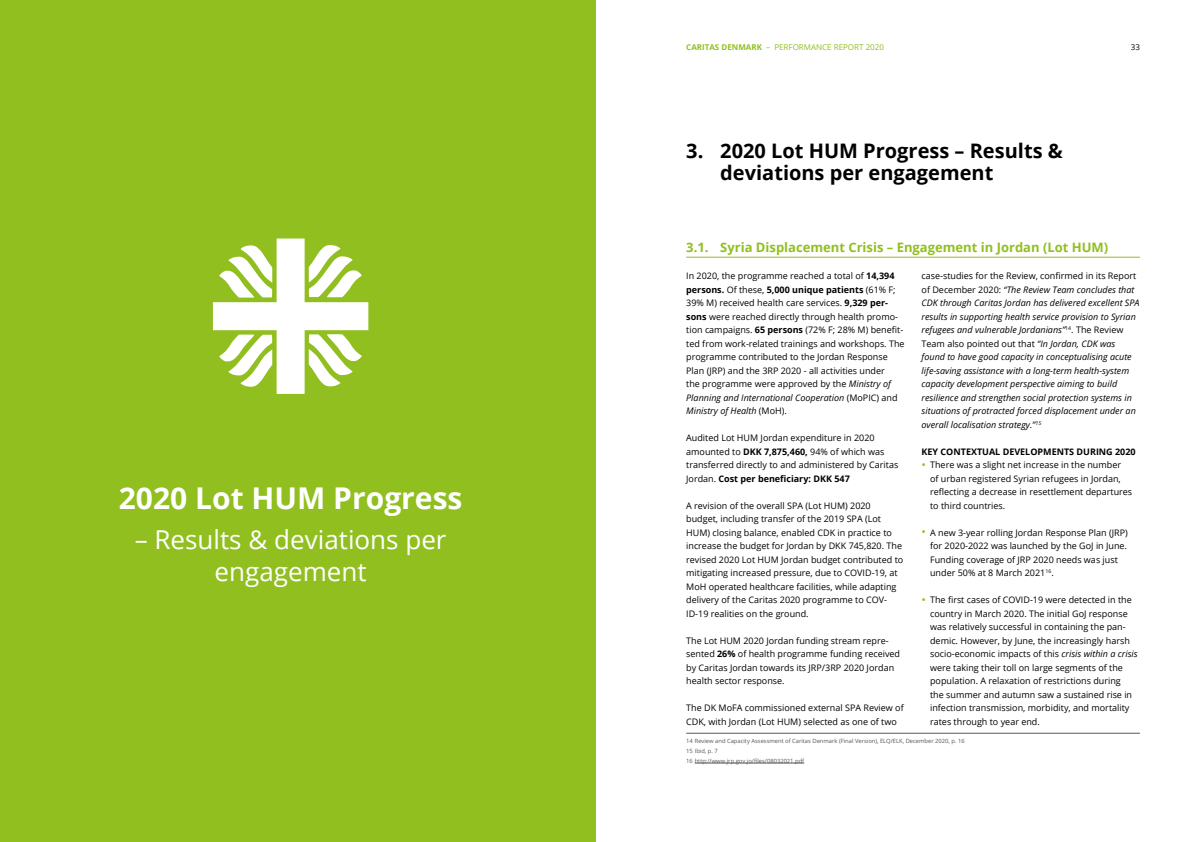
<style>
.page{position:relative;width:1191px;height:842px;background:#fff}
.page>*{position:absolute;margin:0;border:0;box-sizing:border-box;transform-origin:0 0}
.t1{font:700 30px "Open Sans";color:#fff}
.t2{font:26px/32px "Open Sans";color:#fff;text-align:center}
.t3{font:700 20px/22px "Open Sans";color:#000}
.t4{font:700 13px "Open Sans";color:#91bf20}
.t5{font:9px/13.5px "Open Sans";color:#000}
.t6{font:italic 9px/13.5px "Open Sans";color:#000}
.t7{font:700 9px "Open Sans";color:#000}
.t8{font:8px "Open Sans";color:#91bf20}
.t9{font:8px "Open Sans";color:#000}
.t10{font:5.8px/9.8px "Open Sans";color:#575756}
.s1{font-weight:700}
.s2{font-style:italic}
.s3{font-style:normal}
.s4{font-size:12px;color:#91bf20}
</style>
<div class="page">
<div style="left:0;top:0;width:595px;height:842px;background:#91bf20"></div>
<svg style="left:213px;top:239px;width:155px;height:155px"></svg>
<hr style="left:686px;top:257px;width:454px;height:1px;background:#91bf20">
<hr style="left:686px;top:733px;width:454px;height:1px;background:#575756">
<hr style="left:694px;top:763px;width:110px;height:1px;background:#575756">
<h1 class="t1" style="left:119px;top:476px;width:345px">2020 Lot HUM Progress</h1>
<h2 class="t2" style="left:135px;top:522px;width:313px">– Results &amp; deviations per engagement</h2>
<p class="t8" style="left:686px;top:41px;width:199px"><span class="s1">CARITAS DENMARK</span> – PERFORMANCE REPORT 2020</p>
<p class="t9" style="left:1130px;top:41px;width:11px">33</p>
<h3 class="t3" style="left:720px;top:139px;width:344px;text-indent:-34px">3. 2020 Lot HUM Progress – Results &amp; deviations per engagement</h3>
<h3 class="t4" style="left:686px;top:238px;width:423px">3.1. Syria Displacement Crisis – Engagement in Jordan (Lot HUM)</h3>
<p class="t5" style="left:686px;top:269px;width:220px">In 2020, the programme reached a total of <span class="s1">14,394 persons.</span> Of these, <span class="s1">5,000 unique patients</span> (61% F; 39% M) received health care services. <span class="s1">9,329 per&shy;sons</span> were reached directly through health promo&shy;tion campaigns. <span class="s1">65 persons</span> (72% F; 28% M) benefit&shy;ted from work-related trainings and workshops. The programme contributed to the Jordan Response Plan (JRP) and the 3RP 2020 - all activities under<br>the programme were approved by the <span class="s2">Ministry of Planning and International Cooperation</span> (MoPIC) and <span class="s2">Ministry of Health</span> (MoH).</p>
<p class="t5" style="left:686px;top:431px;width:214px">Audited Lot HUM Jordan expenditure in 2020 amounted to <span class="s1">DKK 7,875,460,</span> 94% of which was transferred directly to and administered by Caritas Jordan. <span class="s1">Cost per beneficiary: DKK 547</span></p>
<p class="t5" style="left:686px;top:498px;width:218px">A revision of the overall SPA (Lot HUM) 2020 budget, including transfer of the 2019 SPA (Lot HUM) closing balance, enabled CDK in practice to increase the budget for Jordan by DKK 745,820. The revised 2020 Lot HUM Jordan budget contributed to mitigating increased pressure, due to COVID-19, at MoH operated healthcare facilities, while adapting delivery of the Caritas 2020 programme to COV-ID-19 realities on the ground.</p>
<p class="t5" style="left:686px;top:633px;width:215px">The Lot HUM 2020 Jordan funding stream repre&shy;sented <span class="s1">26%</span> of health programme funding received by Caritas Jordan towards its JRP/3RP 2020 Jordan health sector response.</p>
<p class="t5" style="left:686px;top:701px;width:219px">The DK MoFA commissioned external SPA Review of<br>CDK, with Jordan (Lot HUM) selected as one of two</p>
<p class="t6" style="left:921px;top:269px;width:219px"><span class="s3">case-studies for the Review, confirmed in its Report of December 2020:</span> “The Review Team concludes that CDK through Caritas Jordan has delivered excellent SPA results in supporting health service provision to Syrian refugees and vulnerable Jordanians”<sup>14</sup><span class="s3">. The Review Team also pointed out that</span> “In Jordan, CDK was found to have good capacity in conceptualising acute life-saving assistance with a long-term health-system capacity development perspective aiming to build resilience and strengthen social protection systems in situations of protracted forced displacement under an overall localisation strategy.”<sup>15</sup></p>
<p class="t7" style="left:921px;top:445px;width:216px">KEY CONTEXTUAL DEVELOPMENTS DURING 2020</p>
<p class="t5" style="left:930px;top:458px;width:204px;text-indent:-9px"><span class="s4">•</span> There was a slight net increase in the number<br>of urban registered Syrian refugees in Jordan, reflecting a decrease in resettlement departures to third countries.</p>
<p class="t5" style="left:930px;top:525px;width:199px;text-indent:-9px"><span class="s4">•</span> A new 3-year rolling Jordan Response Plan (JRP) for 2020-2022 was launched by the GoJ in June.<br>Funding coverage of JRP 2020 needs was just under 50% at 8 March 2021<sup>16</sup>.</p>
<p class="t5" style="left:930px;top:593px;width:209px;text-indent:-9px"><span class="s4">•</span> The first cases of COVID-19 were detected in the country in March 2020. The initial GoJ response was relatively successful in containing the pan&shy;demic. However, by June, the increasingly harsh socio-economic impacts of this <span class="s2">crisis within a crisis </span>were taking their toll on large segments of the population. A relaxation of restrictions during<br>the summer and autumn saw a sustained rise in infection transmission, morbidity, and mortality rates through to year end.</p>
<p class="t10" style="left:686px;top:736px;width:280px">14 Review and Capacity Assessment of Caritas Denmark (Final Version), ELQ/ELK, December 2020, p. 16<br>15 Ibid, p. 7<br>16 http://www.jrp.gov.jo/files/08032021.pdf</p>
</div>
